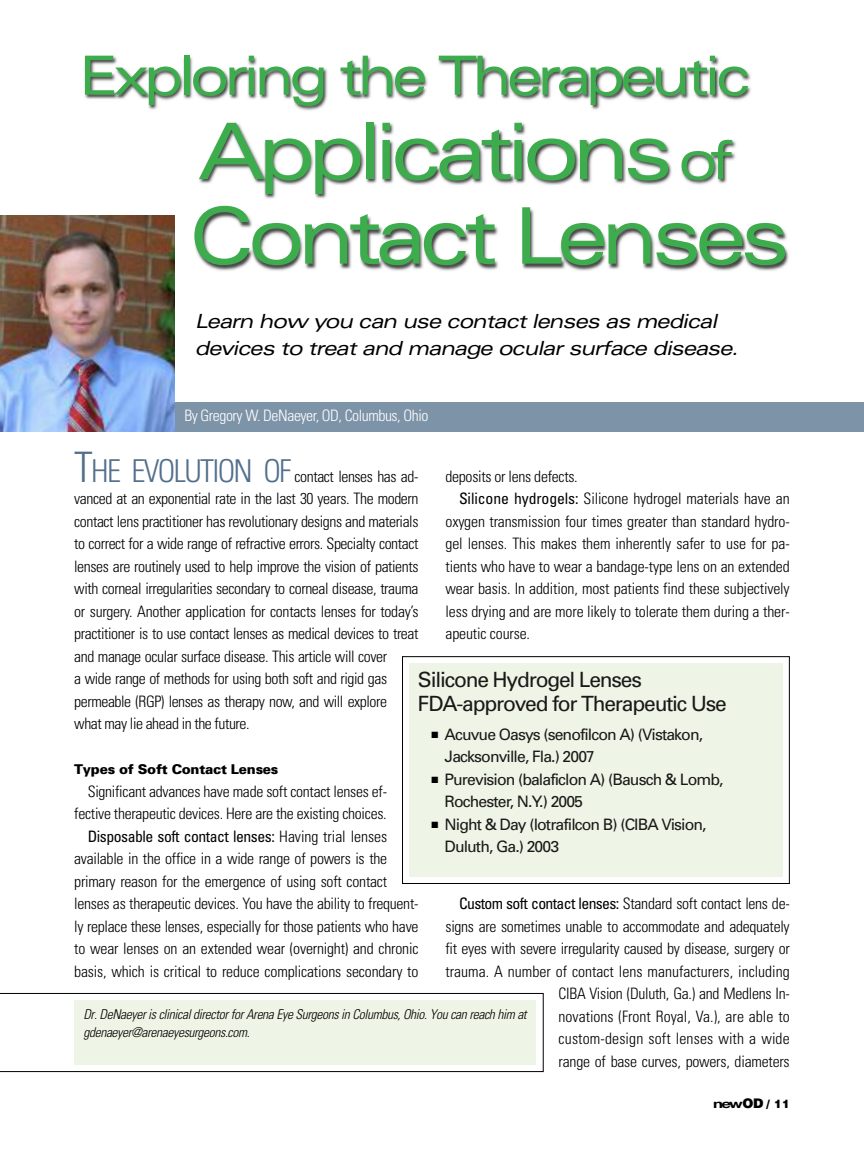
<style>
.page{position:relative;width:864px;height:1175px;background:#fff}
.page>*{position:absolute;margin:0;border:0;box-sizing:border-box;transform-origin:0 0}
.t1{font:expanded 78px/84.4px "Univers";letter-spacing:-.08em;color:#3dac4d}
.t2{font:expanded 54px "Univers";letter-spacing:-.08em;color:#3dac4d}
.t3{font:21px/24px "Univers";letter-spacing:-.055em;color:#191919}
.t4{font:italic expanded 19.5px/27px "Univers";letter-spacing:-.045em;color:#000}
.t5{font:300 condensed 15.75px/22.5px "Univers";letter-spacing:-.02em;color:#000}
.t6{font:15.75px/22.5px "Univers";letter-spacing:-.055em;color:#191919}
.t7{font:condensed 15.75px "Univers";letter-spacing:-.03em;color:#000}
.t8{font:300 condensed 15.75px "Univers";letter-spacing:-.025em;color:#fff}
.t9{font:italic 300 condensed 13.5px/18px "Univers";letter-spacing:-.025em;color:#000}
.t10{font:900 13.5px "Univers";letter-spacing:-.02em;color:#000}
.t11{font:700 12px "Helvetica Neue";color:#000;scale:1.4 1}
.s1{font-size:54px}
.s2{font-size:42px;color:#526f8b}
.s3{font-size:31.5px;color:#526f8b}
.s4{font-weight:300}
.s5{font-weight:400}
.s6{color:#000}
.s7{font-family:"Helvetica";font-weight:900;font-size:13.2px}
.s8{font-family:"Helvetica";font-weight:900;font-size:11.55px}
</style>
<div class="page">
<img style="left:85px;top:56px;width:704px;height:215px">
<div style="left:171px;top:402px;width:693px;height:29px;background:#7d93a8"></div>
<img style="left:0;top:215px;width:175px;height:216px">
<div style="left:402px;top:656px;width:388px;height:228px;border:1px solid #000"></div>
<div style="left:409px;top:663px;width:373px;height:213px;background:#eff5e6"></div>
<svg style="left:0;top:993px;width:544px;height:79px"></svg>
<div style="left:74px;top:1000px;width:462px;height:64px;background:#eff5e6"></div>
<h2 class="t2" style="left:79px;top:56px;width:673px">Exploring the Therapeutic</h2>
<h1 class="t1" style="left:187px;top:116px;width:604px">Applications <span class="s1">of<br></span>Contact Lenses</h1>
<p class="t4" style="left:195px;top:309px;width:545px">Learn how you can use contact lenses as medical devices to treat and manage ocular surface disease.</p>
<p class="t8" style="left:184px;top:409px;width:246px">By Gregory W. DeNaeyer, OD, Columbus, Ohio</p>
<p class="t5" style="left:74px;top:466px;width:346px"><span class="s2">T</span><span class="s3">HE EVOLUTION OF</span> contact lenses has ad&shy;vanced at an exponential rate in the last 30 years. The modern contact lens practitioner has revolutionary designs and materials to correct for a wide range of refractive errors. Specialty contact lenses are routinely used to help improve the vision of patients with corneal irregularities secondary to corneal disease, trauma or surgery. Another application for contacts lenses for today’s practitioner is to use contact lenses as medical devices to treat and manage ocular surface disease. This article will cover<br>a wide range of methods for using both soft and rigid gas permeable (RGP) lenses as therapy now, and will explore what may lie ahead in the future.</p>
<p class="t10" style="left:74px;top:764px;width:206px">Types of Soft Contact Lenses</p>
<p class="t5" style="left:88px;top:781px;width:301px">Significant advances have made soft contact lenses ef-</p>
<p class="t5" style="left:74px;top:804px;width:314px">fective therapeutic devices. Here are the existing choices.</p>
<p class="t7" style="left:88px;top:830px;width:301px">Disposable soft contact lenses: <span class="s4">Having trial lenses</span></p>
<p class="t5" style="left:74px;top:849px;width:314px">available in the office in a wide range of powers is the</p>
<p class="t5" style="left:74px;top:871px;width:314px">primary reason for the emergence of using soft contact</p>
<p class="t5" style="left:74px;top:894px;width:346px">lenses as therapeutic devices. You have the ability to frequent-</p>
<p class="t5" style="left:74px;top:916px;width:346px">ly replace these lenses, especially for those patients who have</p>
<p class="t5" style="left:74px;top:939px;width:346px">to wear lenses on an extended wear (overnight) and chronic</p>
<p class="t5" style="left:74px;top:961px;width:346px">basis, which is critical to reduce complications secondary to</p>
<p class="t5" style="left:446px;top:466px;width:134px">deposits or lens defects.</p>
<p class="t5" style="left:459px;top:489px;width:332px"><span class="s5">Silicone hydrogels:</span> Silicone hydrogel materials have an</p>
<p class="t5" style="left:446px;top:511px;width:346px">oxygen transmission four times greater than standard hydro-</p>
<p class="t5" style="left:446px;top:534px;width:346px">gel lenses. This makes them inherently safer to use for pa-</p>
<p class="t5" style="left:446px;top:556px;width:346px">tients who have to wear a bandage-type lens on an extended</p>
<p class="t5" style="left:446px;top:579px;width:346px">wear basis. In addition, most patients find these subjectively</p>
<p class="t5" style="left:446px;top:601px;width:346px">less drying and are more likely to tolerate them during a ther-</p>
<p class="t5" style="left:446px;top:624px;width:86px">apeutic course.</p>
<h3 class="t3" style="left:418px;top:669px;width:311px">Silicone Hydrogel Lenses<br>FDA-approved for Therapeutic Use</h3>
<p class="t6" style="left:445px;top:724px;width:260px;text-indent:-13px"><span class="s6">■</span> Acuvue Oasys (senofilcon A) (Vistakon,<br>Jacksonville, Fla.) 2007</p>
<p class="t6" style="left:445px;top:769px;width:281px;text-indent:-13px"><span class="s6">■</span> Purevision (balaficlon A) (Bausch &amp; Lomb,<br>Rochester, N.Y.) 2005</p>
<p class="t6" style="left:445px;top:814px;width:264px;text-indent:-13px"><span class="s6">■</span> Night &amp; Day (lotrafilcon B) (CIBA Vision,<br>Duluth, Ga.) 2003</p>
<p class="t5" style="left:446px;top:894px;width:346px;text-align:right"><span class="s5">Custom soft contact lenses:</span> Standard soft contact lens de&shy;signs are sometimes unable to accommodate and adequately fit eyes with severe irregularity caused by disease, surgery or trauma. A number of contact lens manufacturers, including CIBA Vision (Duluth, Ga.) and Medlens In-<br>novations (Front Royal, Va.), are able to<br>custom-design soft lenses with a wide<br>range of base curves, powers, diameters</p>
<p class="t11" style="left:713px;top:1096px;width:56px">new<span class="s7">OD</span> <span class="s8">/ 11</span></p>
<p class="t9" style="left:83px;top:1006px;width:445px">Dr. DeNaeyer is clinical director for Arena Eye Surgeons in Columbus, Ohio. You can reach him at gdenaeyer@arenaeyesurgeons.com.</p>
</div>
